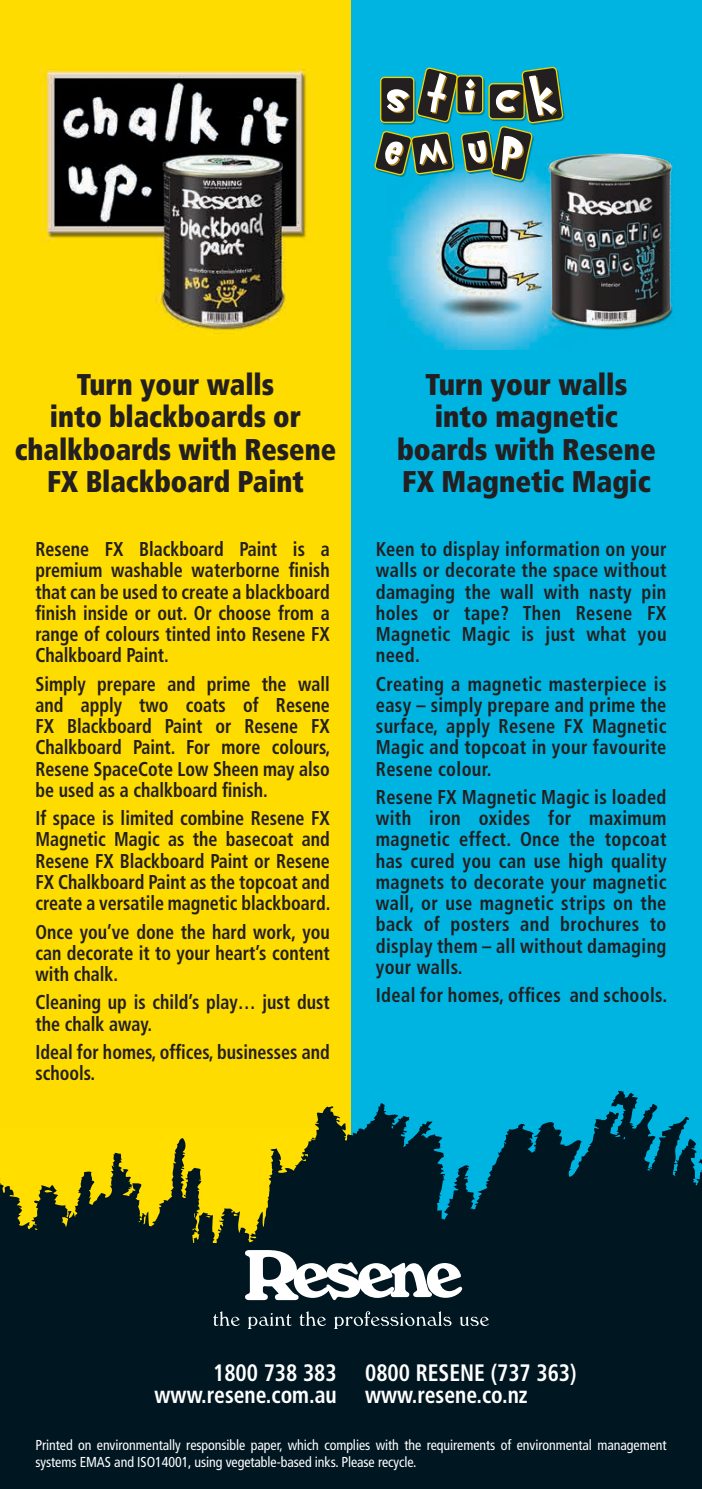
<style>
.page{position:relative;width:702px;height:1489px;background:#fff}
.page>*{position:absolute;margin:0;border:0;box-sizing:border-box;transform-origin:0 0}
.t1{font:900 condensed 30px/32.5px "Frutiger";color:#231f20;text-align:center;scale:.93 1}
.t2{font:900 condensed 30px/32.5px "Frutiger";color:#231f20;text-align:center;scale:.95 1}
.t3{font:700 condensed 23.75px/22.5px "Frutiger";color:#fff;text-align:right;scale:.91 1}
.t4{font:700 condensed 20px/21.2px "Frutiger";color:#231f20;text-align:justify;scale:.9 1}
.t5{font:700 condensed 20px/21.2px "Frutiger";color:#231f20;text-align:justify;scale:.92 1}
.t6{font:700 condensed 20px "Frutiger";letter-spacing:.02em;color:#231f20;scale:.92 1}
.t7{font:condensed 14.5px/17px "Frutiger";letter-spacing:-.005em;color:#fff}
</style>
<div class="page">
<img style="left:0;top:0;width:351px;height:1090px">
<div style="left:351px;top:0;width:351px;height:1256px;background:#00b4e2"></div>
<img style="left:388px;top:153px;width:286px;height:196px">
<svg style="left:374px;top:66px;width:191px;height:116px"></svg>
<svg style="left:0;top:1090px;width:702px;height:398px;background:#203b2a"></svg>
<svg style="left:245px;top:1249px;width:217px;height:50px"></svg>
<svg style="left:213px;top:1310px;width:275px;height:18px;background:#2b3e47"></svg>
<img style="left:549px;top:154px;width:122px;height:172px">
<h1 class="t1" style="left:15px;top:368px;width:347px">Turn your walls<br>into blackboards or chalkboards with Resene<br>FX Blackboard Paint</h1>
<p class="t4" style="left:35px;top:538px;width:328px">Resene FX Blackboard Paint is a premium washable waterborne finish that can be used to create a blackboard finish inside or out. Or choose from a range of colours tinted into Resene FX Chalkboard Paint.</p>
<p class="t4" style="left:35px;top:673px;width:329px">Simply prepare and prime the wall and apply two coats of Resene FX Blackboard Paint or Resene FX Chalkboard Paint. For more colours, Resene SpaceCote Low Sheen may also be used as a chalkboard finish.</p>
<p class="t4" style="left:35px;top:807px;width:329px">If space is limited combine Resene FX Magnetic Magic as the basecoat and Resene FX Blackboard Paint or Resene FX Chalkboard Paint as the topcoat and create a versatile magnetic blackboard.</p>
<p class="t4" style="left:35px;top:921px;width:328px">Once you’ve done the hard work, you can decorate it to your heart’s content with chalk.</p>
<p class="t4" style="left:35px;top:991px;width:328px">Cleaning up is child’s play… just dust the chalk away.</p>
<p class="t4" style="left:35px;top:1041px;width:328px">Ideal for homes, offices, businesses and schools.</p>
<h1 class="t2" style="left:397px;top:368px;width:274px">Turn your walls into magnetic boards with Resene<br>FX Magnetic Magic</h1>
<p class="t5" style="left:376px;top:538px;width:317px">Keen to display information on your walls or decorate the space without damaging the wall with nasty pin holes or tape? Then Resene FX Magnetic Magic is just what you need.</p>
<p class="t5" style="left:376px;top:673px;width:317px">Creating a magnetic masterpiece is easy – simply prepare and prime the surface, apply Resene FX Magnetic Magic and topcoat in your favourite Resene colour.</p>
<p class="t5" style="left:376px;top:786px;width:317px">Resene FX Magnetic Magic is loaded with iron oxides for maximum magnetic effect. Once the topcoat has cured you can use high quality magnets to decorate your magnetic wall, or use magnetic strips on the back of posters and brochures to display them – all without damaging your walls.</p>
<p class="t6" style="left:376px;top:983px;width:318px">Ideal for homes, offices and schools.</p>
<p class="t3" style="left:155px;top:1360px;width:202px">1800 738 383 www.resene.com.au</p>
<p class="t3" style="left:365px;top:1360px;width:234px;text-align:left">0800 RESENE (737 363) www.resene.co.nz</p>
<p class="t7" style="left:35px;top:1436px;width:632px">Printed on environmentally responsible paper, which complies with the requirements of environmental management systems EMAS and ISO14001, using vegetable-based inks. Please recycle.</p>
</div>
